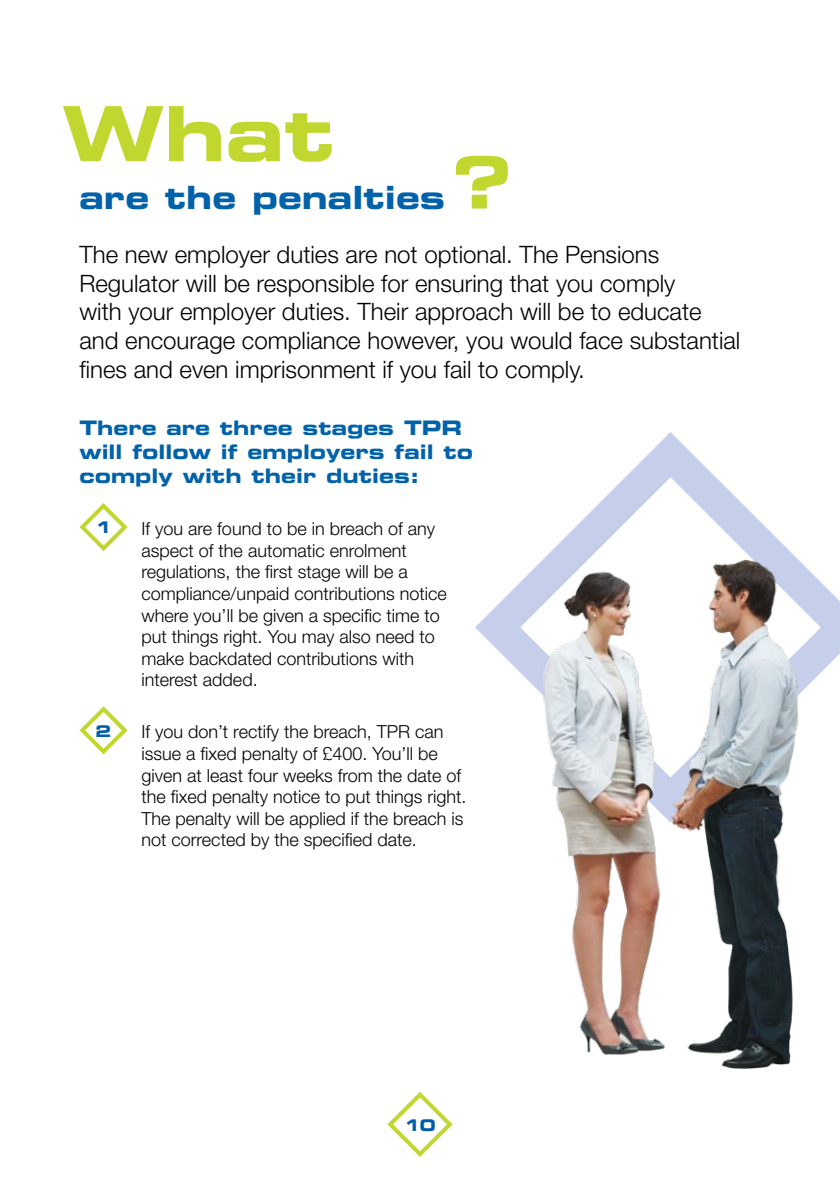
<style>
.page{position:relative;width:840px;height:1191px;background:#fff}
.page>*{position:absolute;margin:0;border:0;box-sizing:border-box;transform-origin:0 0}
.t1{font:76px "Eurostile Bold Extended Two";color:#c1d72f}
.t2{font:72px "Eurostile Bold Extended Two";color:#c1d72f}
.t3{font:32px "Eurostile Bold Extended Two";color:#0162a9}
.t4{font:300 24px/28.8px "Helvetica Neue";color:#000}
.t5{font:20px/24px "Eurostile Bold Extended Two";color:#0162a9}
.t6{font:300 18px/21.6px "Helvetica Neue";color:#000}
.t7{font:16px "Eurostile Bold Extended Two";color:#005daa}
</style>
<div class="page">
<svg style="left:475px;top:432px;width:323px;height:263px"></svg>
<svg style="left:387px;top:1092px;width:66px;height:65px"></svg>
<svg style="left:79px;top:503px;width:49px;height:48px"></svg>
<svg style="left:79px;top:706px;width:49px;height:49px"></svg>
<img style="left:543px;top:559px;width:296px;height:509px">
<h1 class="t1" style="left:62px;top:80px;width:274px">What</h1>
<h3 class="t3" style="left:79px;top:174px;width:367px">are the penalties</h3>
<h2 class="t2" style="left:453px;top:132px;width:60px">?</h2>
<p class="t4" style="left:79px;top:239px;width:662px">The new employer duties are not optional. The Pensions Regulator will be responsible for ensuring that you comply<br>with your employer duties. Their approach will be to educate and encourage compliance however, you would face substantial fines and even imprisonment if you fail to comply.</p>
<p class="t5" style="left:79px;top:415px;width:395px">There are three stages TPR will follow if employers fail to comply with their duties:</p>
<p class="t7" style="left:96px;top:516px;width:17px">1</p>
<p class="t6" style="left:141px;top:517px;width:307px">If you are found to be in breach of any aspect of the automatic enrolment regulations, the first stage will be a compliance/unpaid contributions notice where you’ll be given a specific time to put things right. You may also need to make backdated contributions with interest added.</p>
<p class="t7" style="left:96px;top:719px;width:17px">2</p>
<p class="t6" style="left:141px;top:720px;width:326px">If you don’t rectify the breach, TPR can issue a fixed penalty of £400. You’ll be given at least four weeks from the date of the fixed penalty notice to put things right.<br>The penalty will be applied if the breach is not corrected by the specified date.</p>
<p class="t7" style="left:404px;top:1113px;width:33px">10</p>
</div>
